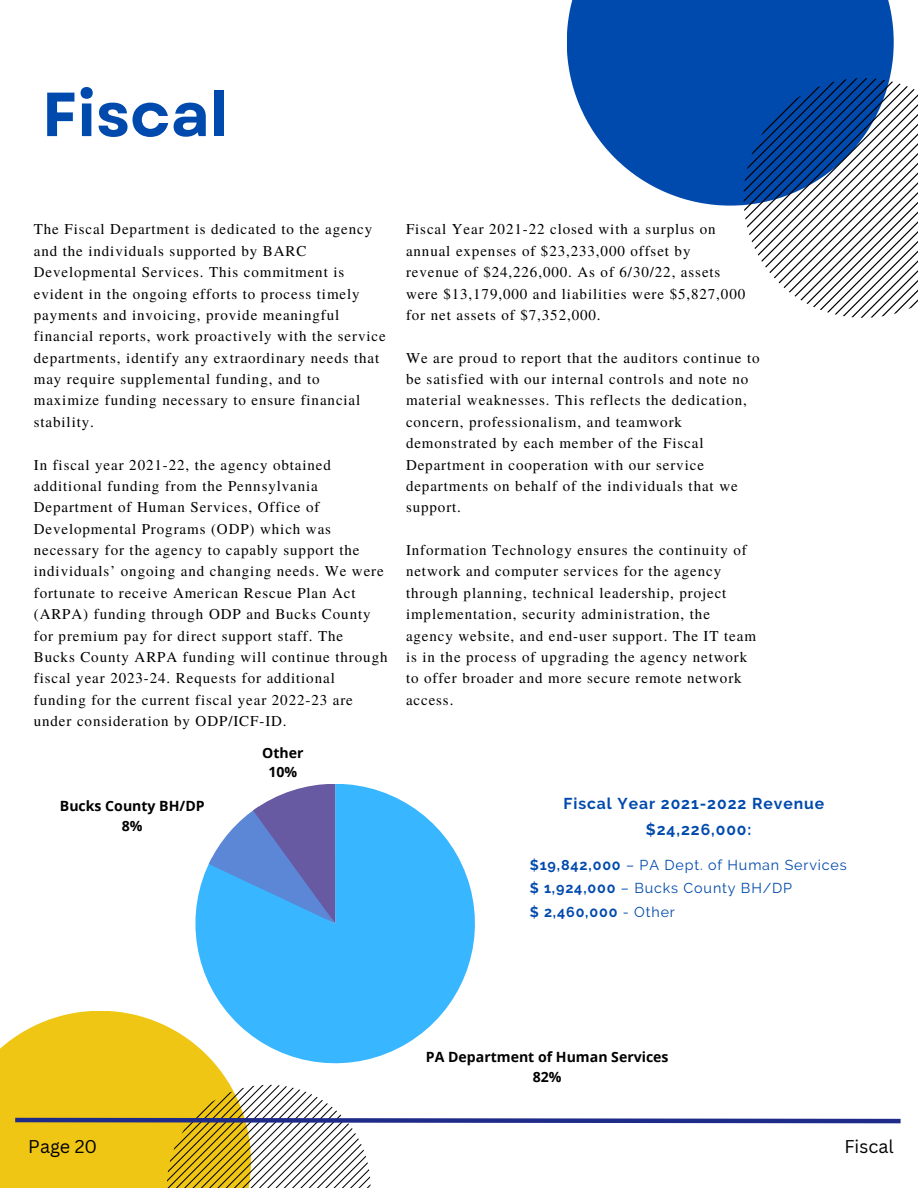
<style>
.page{position:relative;width:918px;height:1188px;background:#fff}
.page>*{position:absolute;margin:0;border:0;box-sizing:border-box;transform-origin:0 0}
.t1{font:700 62.1px "Garet";color:#004aad}
.t2{font:18px "Canva Sans";color:#000}
.t3{font:700 15.75px/26.2px "Raleway";letter-spacing:.06em;color:#004aad;text-align:center}
.t4{font:15px/21.3px "Te X Gyre Termes";letter-spacing:.06em;color:#000}
.t5{font:14.25px "Raleway";letter-spacing:.06em;color:#004aad}
.t6{font:700 14.25px "Raleway";letter-spacing:.06em;color:#004aad}
.t7{font:700 14.1px "Open Sans";color:#000}
.s1{font-weight:700}
.s2{font-weight:400}
</style>
<div class="page">
<svg style="left:0;top:1011px;width:230px;height:177px;background:#f2ce35"></svg>
<svg style="left:11px;top:1085px;width:890px;height:103px"></svg>
<div style="left:567px;top:0;width:327px;height:206px;background:#004aad"></div>
<svg style="left:744px;top:78px;width:174px;height:240px"></svg>
<svg style="left:195px;top:784px;width:280px;height:279px;fill:#38b6ff"></svg>
<svg style="left:209px;top:784px;width:126px;height:140px"></svg>
<p class="t1" style="left:42px;top:70px;width:188px">Fiscal</p>
<p class="t4" style="left:34px;top:218px;width:353px">The Fiscal Department is dedicated to the agency and the individuals supported by BARC Developmental Services. This commitment is evident in the ongoing efforts to process timely payments and invoicing, provide meaningful financial reports, work proactively with the service departments, identify any extraordinary needs that may require supplemental funding, and to maximize funding necessary to ensure financial stability.</p>
<p class="t4" style="left:34px;top:453px;width:355px">In fiscal year 2021-22, the agency obtained additional funding from the Pennsylvania Department of Human Services, Office of Developmental Programs (ODP) which was necessary for the agency to capably support the individuals’ ongoing and changing needs. We were fortunate to receive American Rescue Plan Act (ARPA) funding through ODP and Bucks County for premium pay for direct support staff. The Bucks County ARPA funding will continue through fiscal year 2023-24. Requests for additional funding for the current fiscal year 2022-23 are under consideration by ODP/ICF-ID.</p>
<p class="t7" style="left:60px;top:796px;width:146px">Bucks County BH/DP</p>
<p class="t7" style="left:122px;top:816px;width:22px">8%</p>
<p class="t7" style="left:262px;top:743px;width:43px">Other</p>
<p class="t7" style="left:268px;top:762px;width:30px">10%</p>
<p class="t4" style="left:406px;top:218px;width:311px">Fiscal Year 2021-22 closed with a surplus on annual expenses of $23,233,000 offset by</p>
<p class="t4" style="left:406px;top:261px;width:316px">revenue of $24,226,000. As of 6/30/22, assets</p>
<p class="t4" style="left:406px;top:282px;width:341px">were $13,179,000 and liabilities were $5,827,000 for net assets of $7,352,000.</p>
<p class="t4" style="left:406px;top:346px;width:355px">We are proud to report that the auditors continue to be satisfied with our internal controls and note no material weaknesses. This reflects the dedication, concern, professionalism, and teamwork demonstrated by each member of the Fiscal Department in cooperation with our service departments on behalf of the individuals that we support.</p>
<p class="t4" style="left:406px;top:539px;width:352px">Information Technology ensures the continuity of network and computer services for the agency through planning, technical leadership, project implementation, security administration, the agency website, and end-user support. The IT team is in the process of upgrading the agency network to offer broader and more secure remote network access.</p>
<p class="t3" style="left:563px;top:790px;width:262px">Fiscal Year 2021-2022 Revenue $24,226,000:</p>
<p class="t5" style="left:530px;top:856px;width:318px"><span class="s1">$19,842,000</span> – PA Dept. of Human Services</p>
<p class="t5" style="left:530px;top:880px;width:264px"><span class="s1">$ 1,924,000</span> – Bucks County BH/DP</p>
<p class="t6" style="left:530px;top:904px;width:147px">$ 2,460,000 <span class="s2">- Other</span></p>
<p class="t7" style="left:426px;top:1047px;width:244px">PA Department of Human Services</p>
<p class="t7" style="left:533px;top:1066px;width:30px">82%</p>
<p class="t2" style="left:28px;top:1134px;width:70px">Page 20</p>
<p class="t2" style="left:844px;top:1134px;width:51px">Fiscal</p>
</div>
